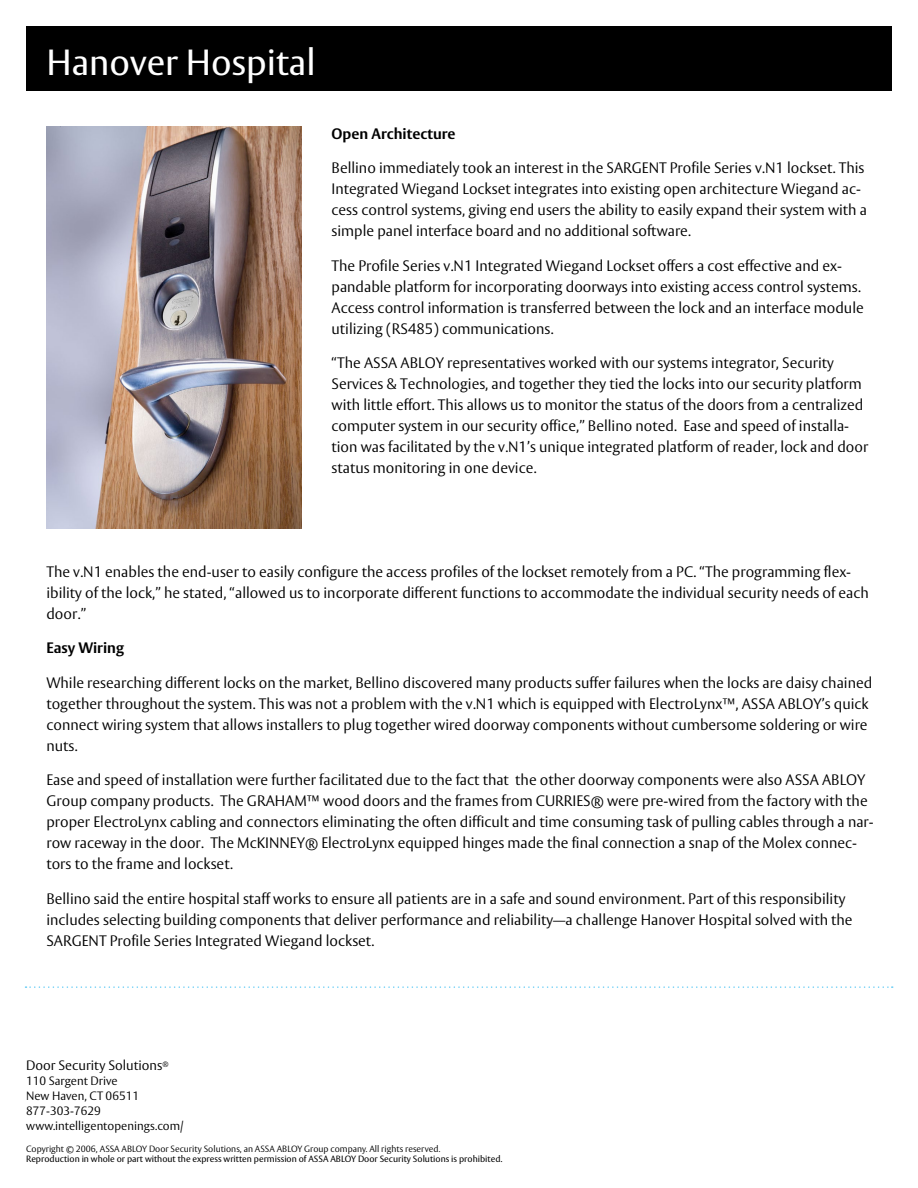
<style>
.page{position:relative;width:918px;height:1188px;background:#fff}
.page>*{position:absolute;margin:0;border:0;box-sizing:border-box;transform-origin:0 0}
.t1{font:36px "ASSA Vesta";color:#fff}
.t2{font:300 15px/21px "ASSA Vesta";color:#000}
.t3{font:700 15px "ASSA Vesta";color:#000}
.t4{font:300 13.5px "ASSA Vesta";color:#000}
.t5{font:300 12px/15px "ASSA Vesta";color:#000}
.t6{font:9px "ASSA Vesta";color:#000}
.t7{font:300 9px "ASSA Vesta";color:#000}
</style>
<div class="page">
<div style="left:26px;top:26px;width:866px;height:65px;background:#000"></div>
<svg style="left:26px;top:986px;width:867px;height:2px"></svg>
<img style="left:46px;top:127px;width:255px;height:401px">
<h1 class="t1" style="left:46px;top:41px;width:271px">Hanover Hospital</h1>
<p class="t3" style="left:332px;top:124px;width:126px">Open Architecture</p>
<p class="t2" style="left:332px;top:158px;width:537px">Bellino immediately took an interest in the SARGENT Profile Series v.N1 lockset. This Integrated Wiegand Lockset integrates into existing open architecture Wiegand ac&shy;cess control systems, giving end users the ability to easily expand their system with a simple panel interface board and no additional software.</p>
<p class="t2" style="left:332px;top:255px;width:534px">The Profile Series v.N1 Integrated Wiegand Lockset offers a cost effective and ex&shy;pandable platform for incorporating doorways into existing access control systems.<br>Access control information is transferred between the lock and an interface module utilizing (RS485) communications.</p>
<p class="t2" style="left:332px;top:353px;width:538px">“The ASSA ABLOY representatives worked with our systems integrator, Security Services &amp; Technologies, and together they tied the locks into our security platform with little effort. This allows us to monitor the status of the doors from a centralized computer system in our security office,” Bellino noted. Ease and speed of installa&shy;tion was facilitated by the v.N1’s unique integrated platform of reader, lock and door status monitoring in one device.</p>
<p class="t2" style="left:46px;top:561px;width:824px">The v.N1 enables the end-user to easily configure the access profiles of the lockset remotely from a PC. “The programming flex&shy;ibility of the lock,” he stated, “allowed us to incorporate different functions to accommodate the individual security needs of each door.”</p>
<p class="t3" style="left:46px;top:639px;width:79px">Easy Wiring</p>
<p class="t2" style="left:46px;top:672px;width:827px">While researching different locks on the market, Bellino discovered many products suffer failures when the locks are daisy chained together throughout the system. This was not a problem with the v.N1 which is equipped with ElectroLynx™, ASSA ABLOY’s quick connect wiring system that allows installers to plug together wired doorway components without cumbersome soldering or wire nuts.</p>
<p class="t2" style="left:46px;top:770px;width:829px">Ease and speed of installation were further facilitated due to the fact that the other doorway components were also ASSA ABLOY Group company products. The GRAHAM™ wood doors and the frames from CURRIES® were pre-wired from the factory with the proper ElectroLynx cabling and connectors eliminating the often difficult and time consuming task of pulling cables through a nar&shy;row raceway in the door. The McKINNEY® ElectroLynx equipped hinges made the final connection a snap of the Molex connec&shy;tors to the frame and lockset.</p>
<p class="t2" style="left:46px;top:888px;width:808px">Bellino said the entire hospital staff works to ensure all patients are in a safe and sound environment. Part of this responsibility includes selecting building components that deliver performance and reliability—a challenge Hanover Hospital solved with the<br>SARGENT Profile Series Integrated Wiegand lockset.</p>
<p class="t4" style="left:26px;top:1057px;width:144px">Door Security Solutions<sup>®</sup></p>
<p class="t5" style="left:26px;top:1074px;width:159px">110 Sargent Drive<br>New Haven, CT 06511<br>877-303-7629 www.intelligentopenings.com/</p>
<p class="t7" style="left:26px;top:1143px;width:416px">Copyright © 2006, ASSA ABLOY Door Security Solutions, an ASSA ABLOY Group company. All rights reserved.</p>
<p class="t6" style="left:26px;top:1154px;width:478px">Reproduction in whole or part without the express written permission of ASSA ABLOY Door Security Solutions is prohibited.</p>
</div>
